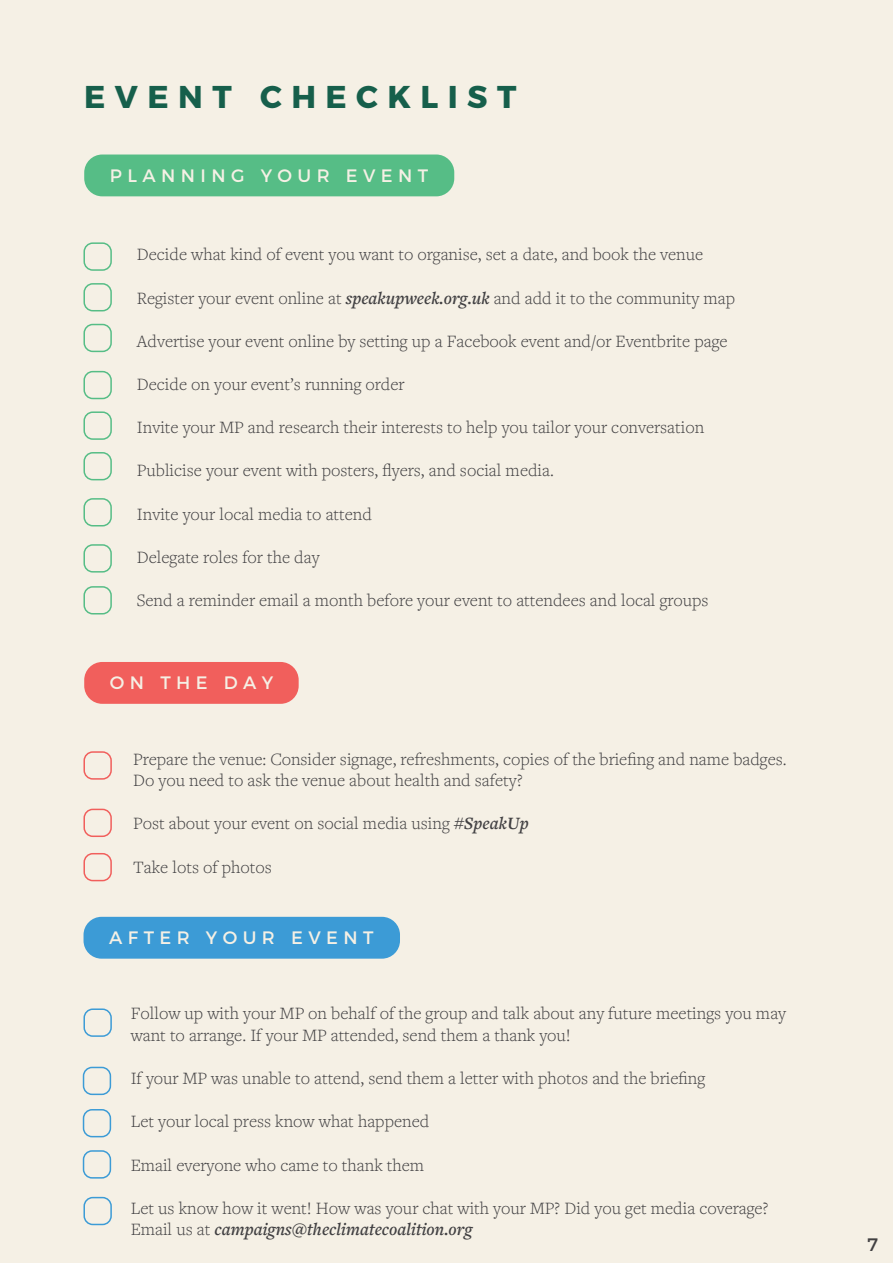
<style>
.page{position:relative;width:893px;height:1263px;background:#f5f0e5}
.page>*{position:absolute;margin:0;border:0;box-sizing:border-box;transform-origin:0 0}
.t1{font:700 31.5px "Montserrat";color:#165f4b}
.t2{font:300 18px/21.6px "Freight Text Pro";color:#414042}
.t3{font:18px "Montserrat";color:#f5f0e5}
.t4{font:18px "Montserrat";color:#414042}
.s1{font-weight:600;font-style:italic}
</style>
<div class="page">
<div style="left:84px;top:155px;width:370px;height:41px;background:#56bd86;border-radius:18px"></div>
<div style="left:83px;top:242px;width:29px;height:29px;border:2px solid #56bd86;border-radius:9px"></div>
<div style="left:83px;top:283px;width:29px;height:28px;border:2px solid #56bd86;border-radius:9px"></div>
<div style="left:83px;top:324px;width:29px;height:28px;border:2px solid #56bd86;border-radius:9px"></div>
<div style="left:83px;top:371px;width:29px;height:28px;border:2px solid #56bd86;border-radius:9px"></div>
<div style="left:83px;top:411px;width:29px;height:29px;border:2px solid #56bd86;border-radius:9px"></div>
<div style="left:83px;top:452px;width:29px;height:28px;border:2px solid #56bd86;border-radius:9px"></div>
<div style="left:83px;top:498px;width:29px;height:28px;border:2px solid #56bd86;border-radius:9px"></div>
<div style="left:83px;top:544px;width:29px;height:29px;border:2px solid #56bd86;border-radius:9px"></div>
<div style="left:83px;top:586px;width:29px;height:28px;border:2px solid #56bd86;border-radius:9px"></div>
<div style="left:84px;top:662px;width:215px;height:42px;background:#f15f5c;border-radius:18px"></div>
<div style="left:83px;top:751px;width:29px;height:29px;border:2px solid #f15f5c;border-radius:9px"></div>
<div style="left:83px;top:809px;width:29px;height:28px;border:2px solid #f15f5c;border-radius:9px"></div>
<div style="left:83px;top:853px;width:29px;height:28px;border:2px solid #f15f5c;border-radius:9px"></div>
<div style="left:84px;top:917px;width:316px;height:42px;background:#3c9bd6;border-radius:18px"></div>
<div style="left:83px;top:1008px;width:29px;height:29px;border:2px solid #3c9bd6;border-radius:9px"></div>
<div style="left:83px;top:1067px;width:28px;height:28px;border:2px solid #3c9bd6;border-radius:9px"></div>
<div style="left:83px;top:1109px;width:28px;height:28px;border:2px solid #3c9bd6;border-radius:9px"></div>
<div style="left:83px;top:1150px;width:28px;height:28px;border:2px solid #3c9bd6;border-radius:9px"></div>
<div style="left:83px;top:1197px;width:29px;height:28px;border:2px solid #3c9bd6;border-radius:9px"></div>
<h1 class="t1" style="left:84px;top:71px;width:434px">E V E N T C H E C K L I S T</h1>
<p class="t3" style="left:110px;top:161px;width:320px">P L A N N I N G Y O U R E V E N T</p>
<p class="t2" style="left:137px;top:243px;width:568px">Decide what kind of event you want to organise, set a date, and book the venue</p>
<p class="t2" style="left:137px;top:286px;width:600px">Register your event online at <span class="s1">speakupweek.org.uk</span> and add it to the community map</p>
<p class="t2" style="left:137px;top:330px;width:592px">Advertise your event online by setting up a Facebook event and/or Eventbrite page</p>
<p class="t2" style="left:137px;top:373px;width:269px">Decide on your event’s running order</p>
<p class="t2" style="left:137px;top:416px;width:569px">Invite your MP and research their interests to help you tailor your conversation</p>
<p class="t2" style="left:137px;top:459px;width:418px">Publicise your event with posters, flyers, and social media.</p>
<p class="t2" style="left:137px;top:502px;width:237px">Invite your local media to attend</p>
<p class="t2" style="left:137px;top:546px;width:184px">Delegate roles for the day</p>
<p class="t2" style="left:137px;top:589px;width:573px">Send a reminder email a month before your event to attendees and local groups</p>
<p class="t3" style="left:110px;top:668px;width:165px">O N T H E D A Y</p>
<p class="t2" style="left:133px;top:747px;width:655px">Prepare the venue: Consider signage, refreshments, copies of the briefing and name badges.<br>Do you need to ask the venue about health and safety?</p>
<p class="t2" style="left:133px;top:812px;width:397px">Post about your event on social media using <span class="s1">#SpeakUp</span></p>
<p class="t2" style="left:133px;top:855px;width:140px">Take lots of photos</p>
<p class="t3" style="left:109px;top:923px;width:266px">A F T E R Y O U R E V E N T</p>
<p class="t2" style="left:131px;top:1002px;width:657px">Follow up with your MP on behalf of the group and talk about any future meetings you may want to arrange. If your MP attended, send them a thank you!</p>
<p class="t2" style="left:131px;top:1067px;width:576px">If your MP was unable to attend, send them a letter with photos and the briefing</p>
<p class="t2" style="left:131px;top:1110px;width:300px">Let your local press know what happened</p>
<p class="t2" style="left:131px;top:1153px;width:295px">Email everyone who came to thank them</p>
<p class="t2" style="left:131px;top:1197px;width:640px">Let us know how it went! How was your chat with your MP? Did you get media coverage?<br>Email us at <span class="s1">campaigns@theclimatecoalition.org</span></p>
<p class="t4" style="left:867px;top:1230px;width:13px">7</p>
</div>
